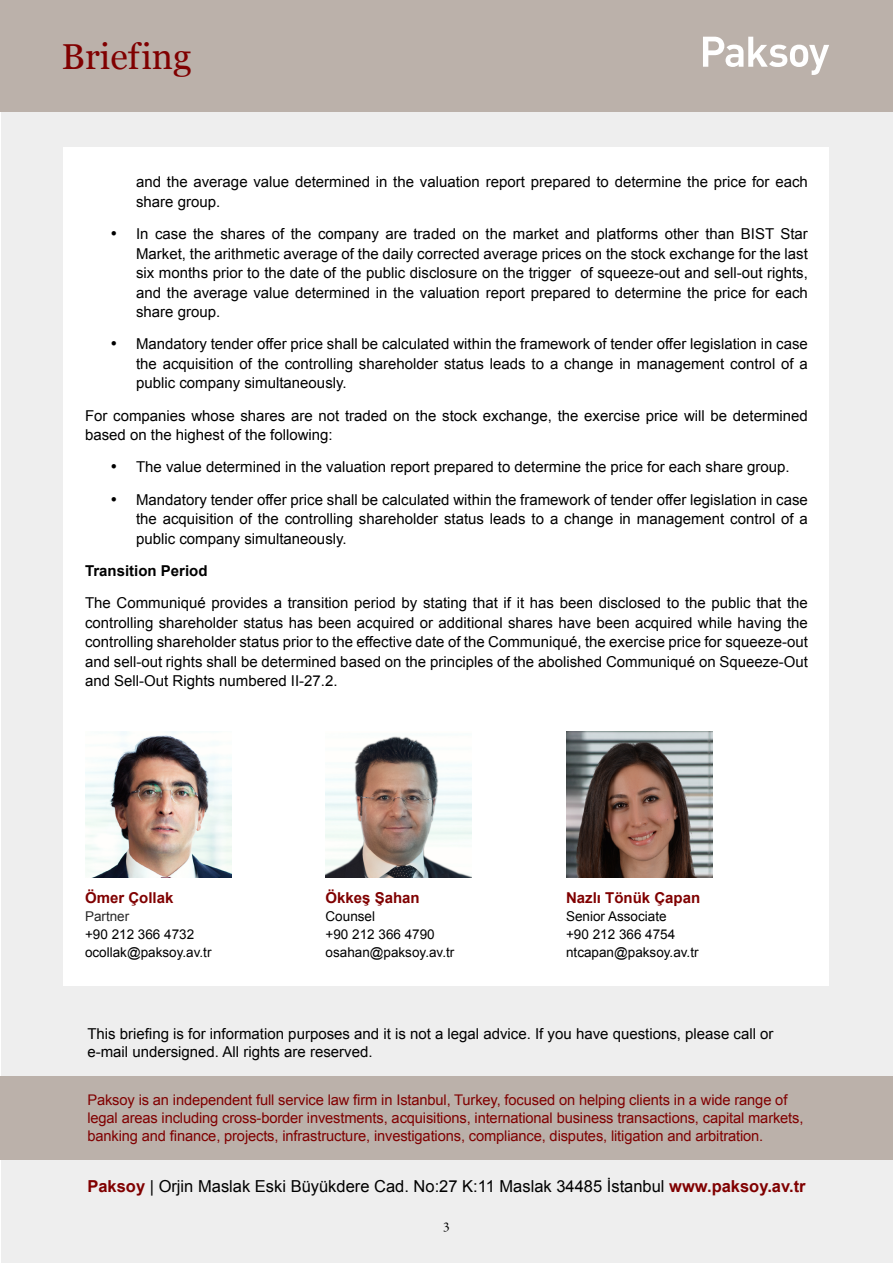
<style>
.page{position:relative;width:893px;height:1263px;background:#fff}
.page>*{position:absolute;margin:0;border:0;box-sizing:border-box;transform-origin:0 0}
.t1{font:36px "Georgia";color:#800000}
.t2{font:16.5px "Arial";color:#000}
.t3{font:15px/19.5px "Arial";color:#000;text-align:justify}
.t4{font:700 15px "Arial";color:#800000}
.t5{font:700 15px "Arial";color:#000}
.t6{font:14.7px/17.7px "Arial";letter-spacing:-.01em;color:#800000}
.t7{font:13.5px/18px "Arial";color:#000}
.t8{font:13.5px "Arial";color:#282828}
.t9{font:13.5px "Garamond Premr Pro";color:#000}
.s1{font-weight:700;color:#800000}
</style>
<div class="page">
<div style="left:1px;top:0;width:892px;height:1263px;background:#eee"></div>
<div style="left:0;top:0;width:893px;height:112px;background:#bbb1aa"></div>
<div style="left:64px;top:147px;width:765px;height:838px;background:#fff"></div>
<svg style="left:703px;top:37px;width:126px;height:38px"></svg>
<div style="left:0;top:1076px;width:893px;height:84px;background:#bbb1aa"></div>
<img style="left:85px;top:732px;width:146px;height:146px">
<img style="left:326px;top:736px;width:146px;height:142px">
<img style="left:566px;top:732px;width:146px;height:146px">
<h1 class="t1" style="left:62px;top:31px;width:131px">Briefing</h1>
<p class="t3" style="left:136px;top:173px;width:673px">and the average value determined in the valuation report prepared to determine the price for each share group.</p>
<p class="t3" style="left:136px;top:224px;width:673px;text-indent:-26px">• In case the shares of the company are traded on the market and platforms other than BIST Star Market, the arithmetic average of the daily corrected average prices on the stock exchange for the last six months prior to the date of the public disclosure on the trigger of squeeze-out and sell-out rights, and the average value determined in the valuation report prepared to determine the price for each share group.</p>
<p class="t3" style="left:136px;top:335px;width:673px;text-indent:-26px">• Mandatory tender offer price shall be calculated within the framework of tender offer legislation in case the acquisition of the controlling shareholder status leads to a change in management control of a public company simultaneously.</p>
<p class="t3" style="left:85px;top:406px;width:724px">For companies whose shares are not traded on the stock exchange, the exercise price will be determined based on the highest of the following:</p>
<p class="t3" style="left:111px;top:458px;width:681px">• The value determined in the valuation report prepared to determine the price for each share group.</p>
<p class="t3" style="left:136px;top:490px;width:673px;text-indent:-26px">• Mandatory tender offer price shall be calculated within the framework of tender offer legislation in case the acquisition of the controlling shareholder status leads to a change in management control of a public company simultaneously.</p>
<p class="t5" style="left:85px;top:561px;width:124px">Transition Period</p>
<p class="t3" style="left:85px;top:593px;width:724px">The Communiqué provides a transition period by stating that if it has been disclosed to the public that the controlling shareholder status has been acquired or additional shares have been acquired while having the controlling shareholder status prior to the effective date of the Communiqué, the exercise price for squeeze-out and sell-out rights shall be determined based on the principles of the abolished Communiqué on Squeeze-Out and Sell-Out Rights numbered II-27.2.</p>
<p class="t4" style="left:85px;top:887px;width:90px">Ömer Çollak</p>
<p class="t8" style="left:85px;top:907px;width:46px">Partner</p>
<p class="t7" style="left:85px;top:925px;width:128px">+90 212 366 4732 ocollak@paksoy.av.tr</p>
<p class="t4" style="left:326px;top:887px;width:96px">Ökkeş Şahan</p>
<p class="t7" style="left:326px;top:907px;width:130px">Counsel<br>+90 212 366 4790 osahan@paksoy.av.tr</p>
<p class="t4" style="left:566px;top:887px;width:136px">Nazlı Tönük Çapan</p>
<p class="t7" style="left:566px;top:907px;width:134px">Senior Associate<br>+90 212 366 4754 ntcapan@paksoy.av.tr</p>
<p class="t3" style="left:87px;top:1024px;width:688px;line-height:18px">This briefing is for information purposes and it is not a legal advice. If you have questions, please call or e-mail undersigned. All rights are reserved.</p>
<p class="t6" style="left:87px;top:1091px;width:718px">Paksoy is an independent full service law firm in Istanbul, Turkey, focused on helping clients in a wide range of legal areas including cross-border investments, acquisitions, international business transactions, capital markets, banking and finance, projects, infrastructure, investigations, compliance, disputes, litigation and arbitration.</p>
<p class="t2" style="left:87px;top:1175px;width:720px"><span class="s1">Paksoy</span> | Orjin Maslak Eski Büyükdere Cad. No:27 K:11 Maslak 34485 İstanbul <span class="s1">www.paksoy.av.tr</span></p>
<p class="t9" style="left:443px;top:1218px;width:8px">3</p>
</div>
